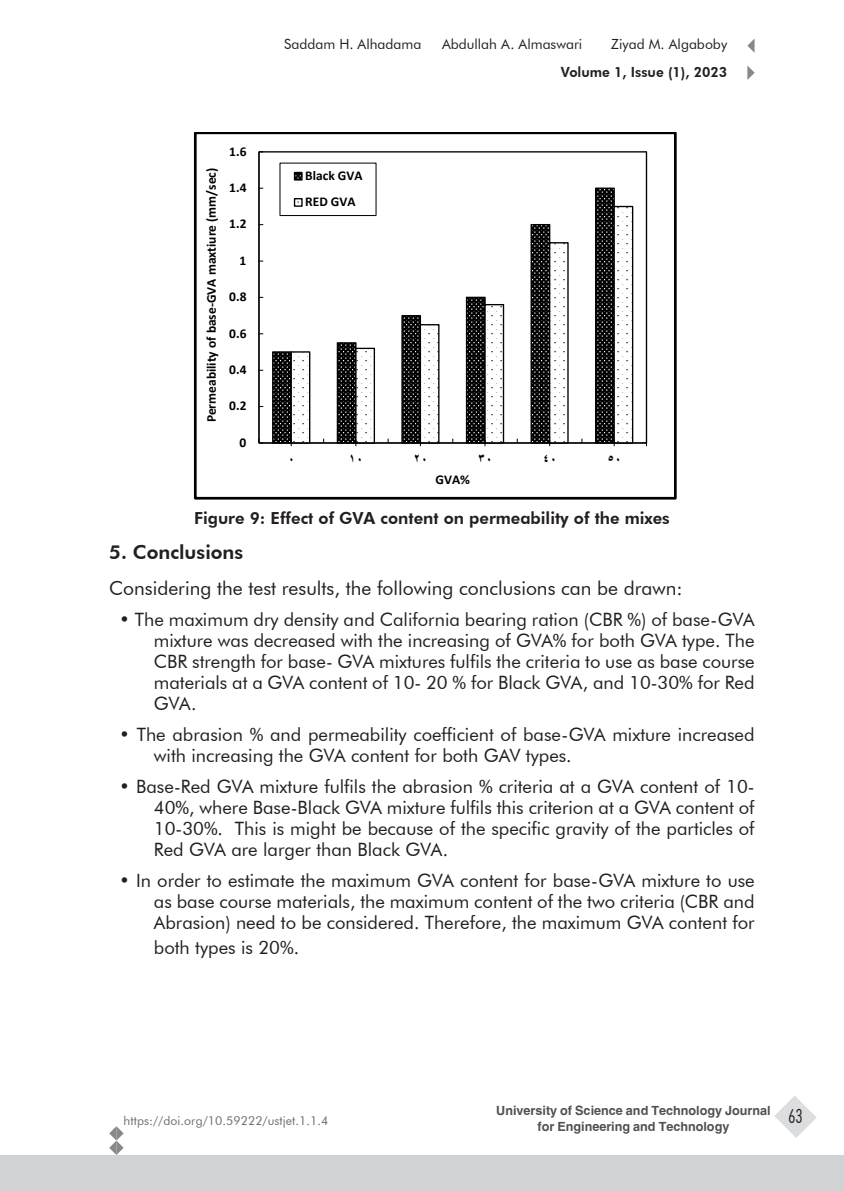
<style>
.page{position:relative;width:844px;height:1191px;background:#fff}
.page>*{position:absolute;margin:0;border:0;box-sizing:border-box;transform-origin:0 0}
.نص_الفقرات_انجليزي{font:19.25px "Futura BT";color:#231f20}
.نص_الفقرات_انجليزي-2{font:800 19.25px "Futura BT";color:#231f20}
.t1{font:300 condensed 19.25px "Futura BT";color:#231f20}
.نصوص_فقرااااااااات_ن{font:18.38px/21px "Futura BT";color:#231f20;text-align:justify}
.عنوان_جدول_انجليزي{font:800 16.62px "Futura BT";color:#231f20}
.t2{font:14.53px/16.4px "Hacen Saudi Arabia";color:#505052;text-align:center}
.t3{font:14px "Futura BT";color:#231f20}
.t4{font:800 14px "Futura BT";color:#231f20}
.t5{font:700 13.47px/26.2px "Calibri";color:#000}
.t6{font:700 13.47px "Arial";letter-spacing:.005em;color:#000}
.t7{font:12.25px "Futura BT";letter-spacing:.005em;color:#6c6d70}
</style>
<div class="page">
<svg style="left:774px;top:1096px;width:42px;height:42px"></svg>
<svg style="left:747px;top:39px;width:7px;height:13px"></svg>
<svg style="left:747px;top:65px;width:7px;height:15px"></svg>
<svg style="left:109px;top:1126px;width:15px;height:29px"></svg>
<div style="left:0;top:1155px;width:843px;height:36px;background:#d1d2d4"></div>
<svg style="left:194px;top:133px;width:482px;height:366px"></svg>
<p class="t5" style="left:198px;top:422px;width:256px;rotate:-90deg">Permeability of base-GVA maxtiure (mm/sec)</p>
<p class="t5" style="left:229px;top:138px;width:19px">1.6</p>
<p class="t5" style="left:229px;top:174px;width:19px">1.4</p>
<p class="t5" style="left:229px;top:211px;width:19px">1.2</p>
<p class="t5" style="left:239px;top:247px;width:8px">1</p>
<p class="t5" style="left:229px;top:283px;width:19px">0.8</p>
<p class="t5" style="left:229px;top:320px;width:19px">0.6</p>
<p class="t5" style="left:229px;top:356px;width:19px">0.4</p>
<p class="t5" style="left:229px;top:393px;width:19px">0.2</p>
<p class="t5" style="left:239px;top:429px;width:8px">0</p>
<p class="t3" style="left:284px;top:36px;width:138px">Saddam H. Alhadama</p>
<p class="t3" style="left:442px;top:36px;width:142px">Abdullah A. Almaswari</p>
<p class="t3" style="left:611px;top:36px;width:117px">Ziyad M. Algaboby</p>
<p class="t4" style="left:561px;top:63px;width:168px">Volume 1, Issue (1), 2023</p>
<p class="t5" style="left:305px;top:162px;width:59px">Black GVA<br>RED GVA</p>
<p class="t6" style="left:287px;top:450px;width:9px">0</p>
<p class="t6" style="left:348px;top:450px;width:17px">10</p>
<p class="t6" style="left:413px;top:450px;width:17px">20</p>
<p class="t6" style="left:477px;top:450px;width:17px">30</p>
<p class="t6" style="left:542px;top:450px;width:17px">40</p>
<p class="t6" style="left:607px;top:450px;width:17px">50</p>
<p class="t5" style="left:435px;top:466px;width:36px">GVA%</p>
<p class="عنوان_جدول_انجليزي" style="left:194px;top:508px;width:477px">Figure 9: Effect of GVA content on permeability of the mixes</p>
<p class="نص_الفقرات_انجليزي-2" style="left:109px;top:541px;width:135px">5. Conclusions</p>
<p class="نص_الفقرات_انجليزي" style="left:109px;top:576px;width:575px">Considering the test results, the following conclusions can be drawn:</p>
<p class="نصوص_فقرااااااااات_ن" style="left:154px;top:608px;width:602px;text-indent:-35px">• The maximum dry density and California bearing ration (CBR %) of base-GVA mixture was decreased with the increasing of GVA% for both GVA type. The CBR strength for base- GVA mixtures fulfils the criteria to use as base course materials at a GVA content of 10- 20 % for Black GVA, and 10-30% for Red GVA.</p>
<p class="نصوص_فقرااااااااات_ن" style="left:154px;top:723px;width:602px;text-indent:-35px">• The abrasion % and permeability coefficient of base-GVA mixture increased with increasing the GVA content for both GAV types.</p>
<p class="نصوص_فقرااااااااات_ن" style="left:154px;top:775px;width:602px;text-indent:-35px">• Base-Red GVA mixture fulfils the abrasion % criteria at a GVA content of 10- 40%, where Base-Black GVA mixture fulfils this criterion at a GVA content of 10-30%. This is might be because of the specific gravity of the particles of Red GVA are larger than Black GVA.</p>
<p class="نصوص_فقرااااااااات_ن" style="left:154px;top:869px;width:602px;text-indent:-35px">• In order to estimate the maximum GVA content for base-GVA mixture to use as base course materials, the maximum content of the two criteria (CBR and Abrasion) need to be considered. Therefore, the maximum GVA content for</p>
<p class="نصوص_فقرااااااااات_ن" style="left:154px;top:936px;width:147px">both types is 20%.</p>
<p class="t7" style="left:124px;top:1112px;width:206px">https://doi.org/10.59222/ustjet.1.1.4</p>
<p class="t2" style="left:496px;top:1103px;width:276px">University of Science and Technology Journal for Engineering and Technology</p>
<p class="t1" style="left:788px;top:1104px;width:16px">63</p>
</div>
